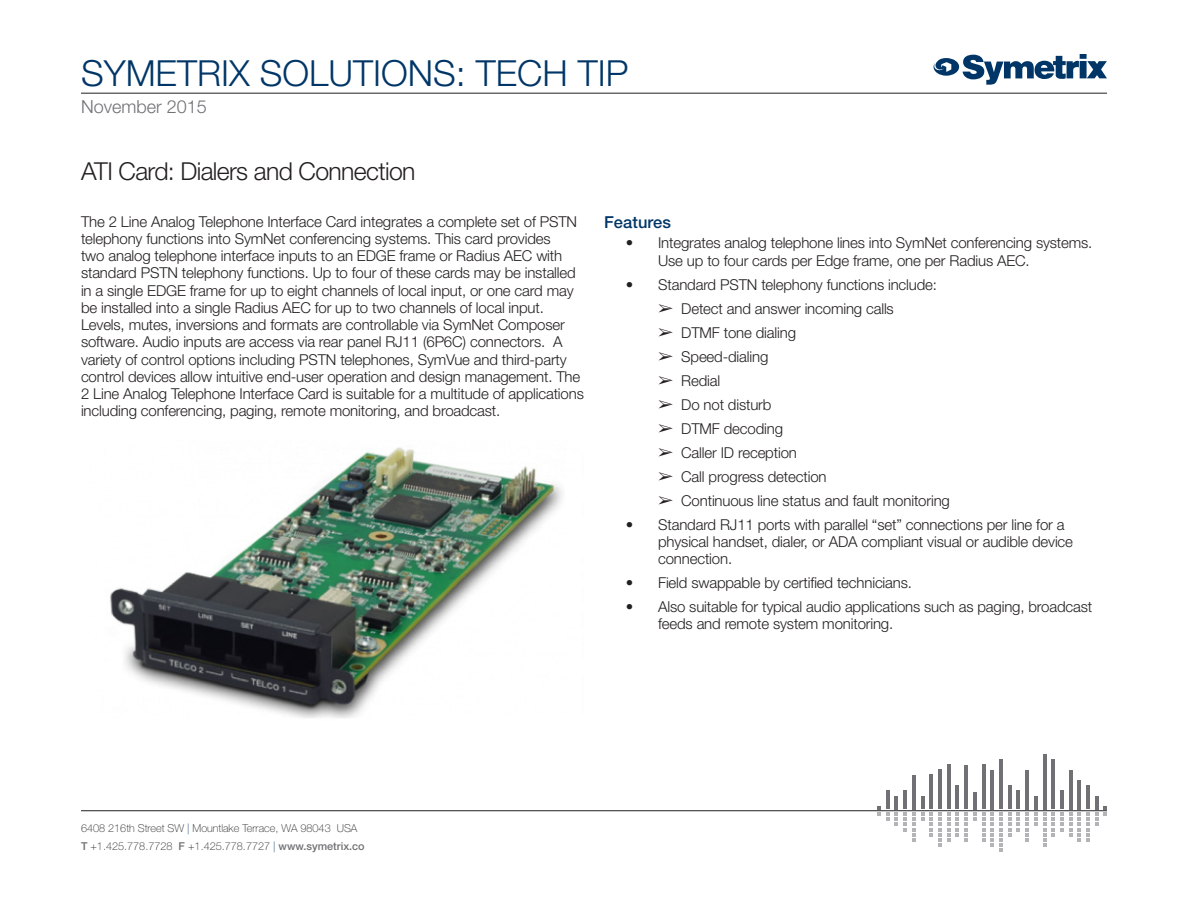
<style>
.page{position:relative;width:1188px;height:918px;background:#fff}
.page>*{position:absolute;margin:0;border:0;box-sizing:border-box;transform-origin:0 0}
.t1{font:300 36px "Helvetica Neue LT Std";color:#003667}
.Product_Name{font:300 24.75px "Helvetica Neue LT Std";letter-spacing:-.025em;color:#231f20}
.t2{font:300 18px "Helvetica Neue LT Std";color:#717074}
.Subhead{font:500 16.5px "Helvetica Neue LT Std";letter-spacing:.005em;color:#003667}
.Body_Text{font:300 15px/17.2px "Helvetica Neue LT Std";letter-spacing:-.01em;color:#231f20}
.t3{font:100 10.8px/18px "Helvetica Neue LT Std";color:#231f20}
.s1{color:#003667}
.s2{font-weight:500;color:#717074}
</style>
<div class="page">
<svg style="left:933px;top:54px;width:174px;height:31px"></svg>
<hr style="left:81px;top:93px;width:1026px;height:1px;background:#231f20">
<hr style="left:81px;top:810px;width:1026px;height:1px;background:#231f20">
<hr style="left:886px;top:791px;width:3px;height:18px;background:#717074">
<hr style="left:904px;top:791px;width:3px;height:18px;background:#717074">
<hr style="left:912px;top:775px;width:3px;height:34px;background:#717074">
<hr style="left:930px;top:775px;width:3px;height:34px;background:#717074">
<hr style="left:938px;top:770px;width:4px;height:39px;background:#717074">
<hr style="left:947px;top:765px;width:3px;height:44px;background:#717074">
<hr style="left:956px;top:785px;width:3px;height:24px;background:#717074">
<hr style="left:965px;top:765px;width:3px;height:44px;background:#717074">
<hr style="left:973px;top:792px;width:3px;height:17px;background:#717074">
<hr style="left:982px;top:765px;width:3px;height:44px;background:#717074">
<hr style="left:991px;top:770px;width:3px;height:39px;background:#717074">
<hr style="left:999px;top:759px;width:3px;height:50px;background:#717074">
<hr style="left:1008px;top:786px;width:3px;height:23px;background:#717074">
<hr style="left:1017px;top:791px;width:3px;height:18px;background:#717074">
<hr style="left:1026px;top:770px;width:3px;height:39px;background:#717074">
<hr style="left:1043px;top:754px;width:3px;height:55px;background:#717074">
<hr style="left:1052px;top:759px;width:3px;height:50px;background:#717074">
<hr style="left:1060px;top:791px;width:3px;height:18px;background:#717074">
<hr style="left:1069px;top:770px;width:3px;height:39px;background:#717074">
<hr style="left:1078px;top:780px;width:3px;height:29px;background:#717074">
<hr style="left:1087px;top:785px;width:3px;height:24px;background:#717074">
<svg style="left:878px;top:806px;width:11px;height:15px"></svg>
<svg style="left:895px;top:796px;width:3px;height:30px"></svg>
<svg style="left:904px;top:812px;width:11px;height:29px"></svg>
<svg style="left:921px;top:797px;width:3px;height:24px"></svg>
<svg style="left:930px;top:812px;width:20px;height:35px"></svg>
<svg style="left:956px;top:812px;width:3px;height:24px"></svg>
<svg style="left:965px;top:812px;width:11px;height:29px"></svg>
<svg style="left:982px;top:812px;width:3px;height:29px"></svg>
<svg style="left:991px;top:812px;width:11px;height:40px"></svg>
<svg style="left:1008px;top:812px;width:3px;height:24px"></svg>
<svg style="left:1017px;top:812px;width:3px;height:19px"></svg>
<svg style="left:1026px;top:796px;width:11px;height:45px"></svg>
<svg style="left:1043px;top:812px;width:3px;height:35px"></svg>
<svg style="left:1052px;top:812px;width:11px;height:24px"></svg>
<svg style="left:1069px;top:812px;width:3px;height:24px"></svg>
<svg style="left:1078px;top:812px;width:3px;height:29px"></svg>
<svg style="left:1087px;top:796px;width:11px;height:45px"></svg>
<svg style="left:1104px;top:806px;width:3px;height:9px"></svg>
<img style="left:110px;top:447px;width:453px;height:271px">
<h1 class="t1" style="left:81px;top:51px;width:549px">SYMETRIX SOLUTIONS: TECH TIP</h1>
<p class="t2" style="left:81px;top:95px;width:127px">November 2015</p>
<p class="Product_Name" style="left:81px;top:156px;width:336px">ATI Card: Dialers and Connection</p>
<p class="Body_Text" style="left:81px;top:212px;width:504px">The 2 Line Analog Telephone Interface Card integrates a complete set of PSTN telephony functions into SymNet conferencing systems. This card provides<br>two analog telephone interface inputs to an EDGE frame or Radius AEC with standard PSTN telephony functions. Up to four of these cards may be installed in a single EDGE frame for up to eight channels of local input, or one card may be installed into a single Radius AEC for up to two channels of local input.<br>Levels, mutes, inversions and formats are controllable via SymNet Composer software. Audio inputs are access via rear panel RJ11 (6P6C) connectors. A variety of control options including PSTN telephones, SymVue and third-party control devices allow intuitive end-user operation and design management. The 2 Line Analog Telephone Interface Card is suitable for a multitude of applications including conferencing, paging, remote monitoring, and broadcast.</p>
<p class="Subhead" style="left:604px;top:212px;width:68px">Features</p>
<p class="Body_Text" style="left:658px;top:234px;width:436px;text-indent:-32px">• Integrates analog telephone lines into SymNet conferencing systems.<br>Use up to four cards per Edge frame, one per Radius AEC.</p>
<p class="Body_Text" style="left:626px;top:275px;width:313px">• Standard PSTN telephony functions include:</p>
<p class="Body_Text" style="left:658px;top:299px;width:237px">➢ Detect and answer incoming calls</p>
<p class="Body_Text" style="left:658px;top:323px;width:139px">➢ DTMF tone dialing</p>
<p class="Body_Text" style="left:658px;top:347px;width:112px">➢ Speed-dialing</p>
<p class="Body_Text" style="left:658px;top:371px;width:64px">➢ Redial</p>
<p class="Body_Text" style="left:658px;top:395px;width:115px">➢ Do not disturb</p>
<p class="Body_Text" style="left:658px;top:419px;width:126px">➢ DTMF decoding</p>
<p class="Body_Text" style="left:658px;top:443px;width:140px">➢ Caller ID reception</p>
<p class="Body_Text" style="left:658px;top:467px;width:170px">➢ Call progress detection</p>
<p class="Body_Text" style="left:658px;top:491px;width:293px">➢ Continuous line status and fault monitoring</p>
<p class="Body_Text" style="left:658px;top:515px;width:416px;text-indent:-32px">• Standard RJ11 ports with parallel “set” connections per line for a physical handset, dialer, or ADA compliant visual or audible device connection.</p>
<p class="Body_Text" style="left:626px;top:574px;width:288px">• Field swappable by certified technicians.</p>
<p class="Body_Text" style="left:658px;top:598px;width:436px;text-indent:-32px">• Also suitable for typical audio applications such as paging, broadcast feeds and remote system monitoring.</p>
<p class="t3" style="left:81px;top:820px;width:285px">6408 216th Street SW <span class="s1">|</span> Mountlake Terrace, WA 98043 USA<br><span class="s2">T</span> +1.425.778.7728 <span class="s2">F</span> +1.425.778.7727 <span class="s1">|</span> <span class="s2">www.symetrix.co</span></p>
</div>
